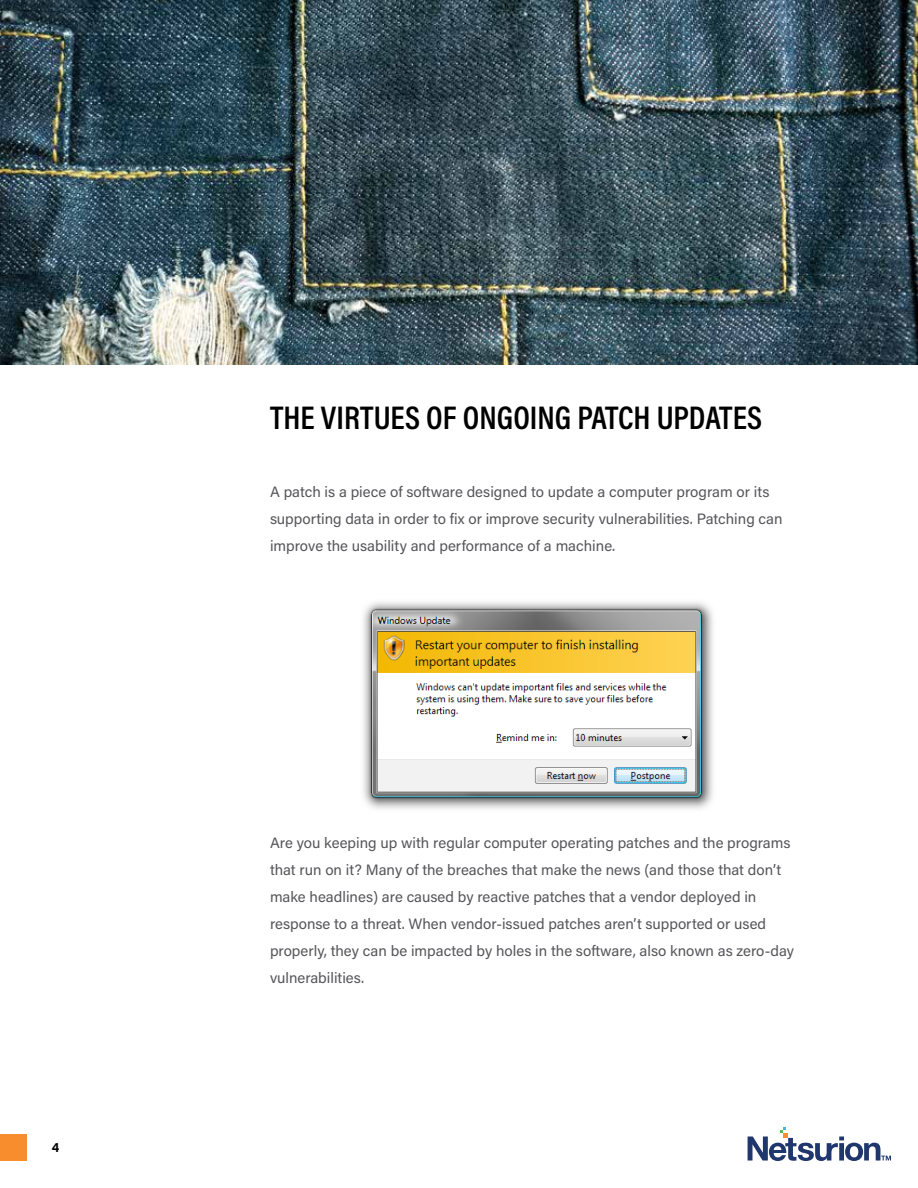
<style>
.page{position:relative;width:918px;height:1188px;background:#fff}
.page>*{position:absolute;margin:0;border:0;box-sizing:border-box;transform-origin:0 0}
.t1{font:600 33px "Acumin Pro Cond";color:#000}
.t2{font:15px/27px "Acumin Pro";color:#56565a}
.t3{font:700 13.5px "Acumin Pro";color:#000}
</style>
<div class="page">
<div style="left:0;top:1134px;width:27px;height:27px;background:#f78d2d"></div>
<svg style="left:748px;top:1127px;width:143px;height:34px"></svg>
<img style="left:0;top:0;width:918px;height:364px">
<img style="left:363px;top:602px;width:350px;height:207px">
<p class="t3" style="left:52px;top:1138px;width:9px">4</p>
<h1 class="t1" style="left:270px;top:396px;width:494px">THE VIRTUES OF ONGOING PATCH UPDATES</h1>
<p class="t2" style="left:270px;top:477px;width:514px">A patch is a piece of software designed to update a computer program or its supporting data in order to fix or improve security vulnerabilities. Patching can improve the usability and performance of a machine.</p>
<p class="t2" style="left:270px;top:828px;width:526px">Are you keeping up with regular computer operating patches and the programs that run on it? Many of the breaches that make the news (and those that don’t make headlines) are caused by reactive patches that a vendor deployed in response to a threat. When vendor-issued patches aren’t supported or used properly, they can be impacted by holes in the software, also known as zero-day vulnerabilities.</p>
</div>
